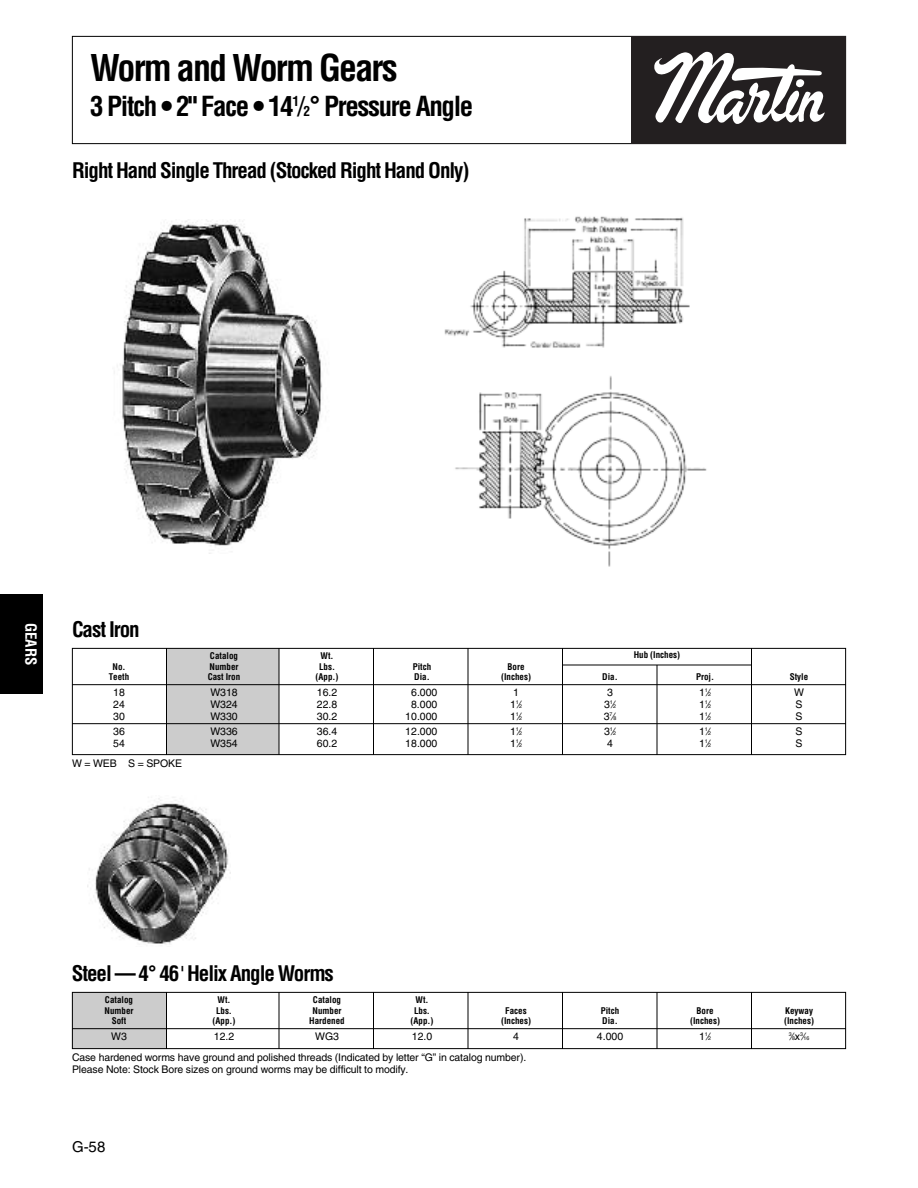
<style>
.page{position:relative;width:918px;height:1188px;background:#fff}
.page>*{position:absolute;margin:0;border:0;box-sizing:border-box;transform-origin:0 0}
.t1{font:700 condensed 36px "Helvetica";letter-spacing:-.05em;color:#000}
.t2{font:700 condensed 27px "Helvetica";letter-spacing:-.05em;color:#000}
.t3{font:700 condensed 21px "Helvetica";letter-spacing:-.05em;color:#000}
.t4{font:700 condensed 15px "Helvetica";letter-spacing:-.01em;color:#fff}
.t5{font:15px "Helvetica LT Std";color:#000}
.t6{font:10.5px/12px "Helvetica LT Std";letter-spacing:-.01em;color:#000}
.t7{font:700 condensed 9px "Helvetica";color:#000}
.t8{font:5.25px "Helvetica LT Std";color:#000}
.s1{font-family:"Helvetica LT Std";font-weight:400;font-stretch:normal}
.s2{font-size:13.5px}
.s3{font-size:5.25px}
.s4{font-size:10.5px}
</style>
<div class="page">
<div style="left:166px;top:648px;width:113px;height:107px;background:#ccc"></div>
<div style="left:72px;top:648px;width:774px;height:107px;border:1px solid #000"></div>
<div style="left:72px;top:36px;width:774px;height:108px;border:1px solid #000"></div>
<div style="left:632px;top:36px;width:214px;height:108px;background:#231f20"></div>
<svg style="left:654px;top:51px;width:171px;height:73px"></svg>
<hr style="left:72px;top:684px;width:774px;height:1px;background:#000">
<hr style="left:72px;top:723px;width:774px;height:1px;background:#000">
<hr style="left:562px;top:665px;width:190px;height:1px;background:#000">
<hr style="left:166px;top:648px;width:1px;height:107px;background:#000">
<hr style="left:279px;top:648px;width:1px;height:107px;background:#000">
<hr style="left:373px;top:648px;width:1px;height:107px;background:#000">
<hr style="left:468px;top:648px;width:1px;height:107px;background:#000">
<hr style="left:562px;top:648px;width:1px;height:107px;background:#000">
<hr style="left:657px;top:665px;width:1px;height:90px;background:#000">
<hr style="left:751px;top:648px;width:1px;height:107px;background:#000">
<div style="left:72px;top:992px;width:94px;height:57px;background:#ccc"></div>
<div style="left:72px;top:992px;width:774px;height:57px;border:1px solid #000"></div>
<hr style="left:72px;top:1028px;width:774px;height:1px;background:#000">
<hr style="left:166px;top:992px;width:1px;height:57px;background:#000">
<hr style="left:279px;top:992px;width:1px;height:57px;background:#000">
<hr style="left:373px;top:992px;width:1px;height:57px;background:#000">
<hr style="left:468px;top:992px;width:1px;height:57px;background:#000">
<hr style="left:562px;top:992px;width:1px;height:57px;background:#000">
<hr style="left:657px;top:992px;width:1px;height:57px;background:#000">
<hr style="left:751px;top:992px;width:1px;height:57px;background:#000">
<img style="left:89px;top:797px;width:142px;height:147px">
<img style="left:114px;top:219px;width:208px;height:327px">
<img style="left:444px;top:216px;width:263px;height:351px">
<div style="left:0;top:594px;width:43px;height:100px;background:#000"></div>
<h1 class="t1" style="left:90px;top:48px;width:309px">Worm and Worm Gears</h1>
<h2 class="t2" style="left:90px;top:90px;width:385px">3 Pitch • 2" Face • 14<sup>1</sup><span class="s1">/</span><span class="s2">2</span>° Pressure Angle</h2>
<h3 class="t3" style="left:72px;top:158px;width:399px">Right Hand Single Thread (Stocked Right Hand Only)</h3>
<h3 class="t4" style="left:39px;top:623px;width:43px;rotate:90deg">GEARS</h3>
<h3 class="t3" style="left:72px;top:617px;width:69px">Cast Iron</h3>
<p class="t7" style="left:210px;top:651px;width:30px">Catalog</p>
<p class="t7" style="left:321px;top:651px;width:14px">Wt.</p>
<p class="t7" style="left:634px;top:649px;width:48px">Hub (Inches)</p>
<p class="t7" style="left:113px;top:661px;width:14px">No.</p>
<p class="t7" style="left:210px;top:661px;width:30px">Number</p>
<p class="t7" style="left:319px;top:661px;width:17px">Lbs.</p>
<p class="t7" style="left:413px;top:661px;width:20px">Pitch</p>
<p class="t7" style="left:508px;top:661px;width:19px">Bore</p>
<p class="t7" style="left:109px;top:672px;width:22px">Teeth</p>
<p class="t7" style="left:208px;top:672px;width:34px">Cast Iron</p>
<p class="t7" style="left:316px;top:672px;width:24px">(App.)</p>
<p class="t7" style="left:414px;top:672px;width:17px">Dia.</p>
<p class="t7" style="left:501px;top:672px;width:31px">(Inches)</p>
<p class="t7" style="left:602px;top:672px;width:17px">Dia.</p>
<p class="t7" style="left:696px;top:672px;width:19px">Proj.</p>
<p class="t7" style="left:790px;top:672px;width:20px">Style</p>
<p class="t6" style="left:113px;top:687px;width:13px">18</p>
<p class="t6" style="left:210px;top:687px;width:29px">W318</p>
<p class="t6" style="left:317px;top:687px;width:22px">16.2</p>
<p class="t6" style="left:411px;top:687px;width:28px">6.000</p>
<p class="t6" style="left:513px;top:687px;width:7px">1</p>
<p class="t6" style="left:607px;top:687px;width:7px">3</p>
<p class="t6" style="left:699px;top:687px;width:14px">1<sup>1</sup>⁄<span class="s3">2</span></p>
<p class="t6" style="left:794px;top:687px;width:11px">W</p>
<p class="t6" style="left:113px;top:699px;width:13px">24</p>
<p class="t6" style="left:210px;top:699px;width:29px">W324</p>
<p class="t6" style="left:317px;top:699px;width:22px">22.8</p>
<p class="t6" style="left:411px;top:699px;width:28px">8.000</p>
<p class="t6" style="left:510px;top:699px;width:14px">1<sup>1</sup>⁄<span class="s3">2</span></p>
<p class="t6" style="left:604px;top:699px;width:14px">3<sup>1</sup>⁄<span class="s3">2</span></p>
<p class="t6" style="left:699px;top:699px;width:14px">1<sup>1</sup>⁄<span class="s3">2</span></p>
<p class="t6" style="left:796px;top:699px;width:9px">S</p>
<p class="t6" style="left:113px;top:711px;width:13px">30</p>
<p class="t6" style="left:210px;top:711px;width:29px">W330</p>
<p class="t6" style="left:317px;top:711px;width:22px">30.2</p>
<p class="t6" style="left:405px;top:711px;width:34px">10.000</p>
<p class="t6" style="left:510px;top:711px;width:14px">1<sup>1</sup>⁄<span class="s3">2</span></p>
<p class="t6" style="left:604px;top:711px;width:14px">3<sup>7</sup>⁄<span class="s3">8</span></p>
<p class="t6" style="left:699px;top:711px;width:14px">1<sup>1</sup>⁄<span class="s3">2</span></p>
<p class="t6" style="left:795px;top:711px;width:9px">S</p>
<p class="t6" style="left:113px;top:726px;width:13px">36</p>
<p class="t6" style="left:210px;top:726px;width:29px">W336</p>
<p class="t6" style="left:317px;top:726px;width:22px">36.4</p>
<p class="t6" style="left:405px;top:726px;width:34px">12.000</p>
<p class="t6" style="left:510px;top:726px;width:14px">1<sup>1</sup>⁄<span class="s3">2</span></p>
<p class="t6" style="left:604px;top:726px;width:14px">3<sup>1</sup>⁄<span class="s3">2</span></p>
<p class="t6" style="left:699px;top:726px;width:14px">1<sup>1</sup>⁄<span class="s3">2</span></p>
<p class="t6" style="left:796px;top:726px;width:9px">S</p>
<p class="t6" style="left:113px;top:738px;width:13px">54</p>
<p class="t6" style="left:210px;top:738px;width:29px">W354</p>
<p class="t6" style="left:317px;top:738px;width:22px">60.2</p>
<p class="t6" style="left:405px;top:738px;width:34px">18.000</p>
<p class="t6" style="left:510px;top:738px;width:14px">1<sup>1</sup>⁄<span class="s3">2</span></p>
<p class="t6" style="left:607px;top:738px;width:7px">4</p>
<p class="t6" style="left:699px;top:738px;width:14px">1<sup>1</sup>⁄<span class="s3">2</span></p>
<p class="t6" style="left:796px;top:738px;width:9px">S</p>
<p class="t6" style="left:72px;top:759px;width:112px">W = WEB S = SPOKE</p>
<h3 class="t3" style="left:72px;top:961px;width:264px">Steel — 4° 46<span class="s1">'</span> Helix Angle Worms</h3>
<p class="t7" style="left:105px;top:995px;width:30px">Catalog</p>
<p class="t7" style="left:218px;top:995px;width:14px">Wt.</p>
<p class="t7" style="left:313px;top:995px;width:30px">Catalog</p>
<p class="t7" style="left:416px;top:995px;width:14px">Wt.</p>
<p class="t7" style="left:105px;top:1005px;width:30px">Number</p>
<p class="t7" style="left:216px;top:1005px;width:17px">Lbs.</p>
<p class="t7" style="left:313px;top:1005px;width:30px">Number</p>
<p class="t7" style="left:414px;top:1005px;width:17px">Lbs.</p>
<p class="t7" style="left:505px;top:1005px;width:23px">Faces</p>
<p class="t7" style="left:601px;top:1005px;width:20px">Pitch</p>
<p class="t7" style="left:697px;top:1005px;width:19px">Bore</p>
<p class="t7" style="left:785px;top:1005px;width:29px">Keyway</p>
<p class="t7" style="left:112px;top:1016px;width:16px">Soft</p>
<p class="t7" style="left:213px;top:1016px;width:24px">(App.)</p>
<p class="t7" style="left:309px;top:1016px;width:37px">Hardened</p>
<p class="t7" style="left:411px;top:1016px;width:24px">(App.)</p>
<p class="t7" style="left:501px;top:1016px;width:31px">(Inches)</p>
<p class="t7" style="left:602px;top:1016px;width:17px">Dia.</p>
<p class="t7" style="left:690px;top:1016px;width:31px">(Inches)</p>
<p class="t7" style="left:784px;top:1016px;width:31px">(Inches)</p>
<p class="t6" style="left:111px;top:1031px;width:17px">W3</p>
<p class="t6" style="left:214px;top:1031px;width:22px">12.2</p>
<p class="t6" style="left:315px;top:1031px;width:25px">WG3</p>
<p class="t6" style="left:412px;top:1031px;width:22px">12.0</p>
<p class="t6" style="left:513px;top:1031px;width:7px">4</p>
<p class="t6" style="left:597px;top:1031px;width:28px">4.000</p>
<p class="t6" style="left:699px;top:1031px;width:14px">1<sup>1</sup>⁄<span class="s3">2</span></p>
<p class="t8" style="left:789px;top:1036px;width:22px">3<span class="s4">⁄</span>8<span class="s4">x</span>3<span class="s4">⁄</span>16</p>
<p class="t6" style="left:72px;top:1052px;width:456px">Case hardened worms have ground and polished threads (Indicated by letter “G” in catalog number).<br>Please Note: Stock Bore sizes on ground worms may be difficult to modify.</p>
<h3 class="t5" style="left:72px;top:1141px;width:35px">G-58</h3>
</div>
